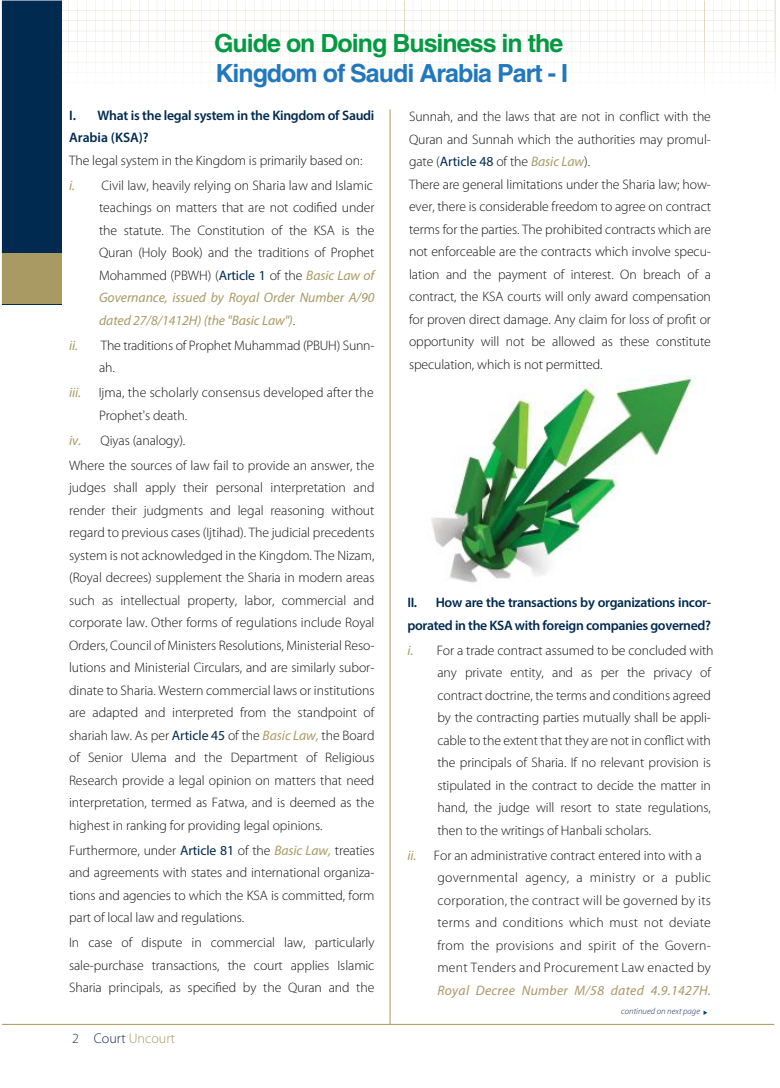
<style>
.page{position:relative;width:780px;height:1088px;background:#fff}
.page>*{position:absolute;margin:0;border:0;box-sizing:border-box;transform-origin:0 0}
.t1{font:700 25px "Helvetica";letter-spacing:-.04em;color:#2278bd}
.t2{font:700 25px "Helvetica";letter-spacing:-.04em;color:#039a42}
.t3{font:300 14.12px "Myriad Pro";color:#a99764}
.t4{font:300 13.75px/22.5px "Myriad Pro";letter-spacing:-.005em;color:#121314}
.t5{font:300 13.75px/22.5px "Myriad Pro";letter-spacing:.02em;color:#121314}
.t6{font:600 13.75px/22.5px "Myriad Pro";letter-spacing:-.025em;color:#002a4f}
.t7{font:italic 13.75px "Myriad Pro";letter-spacing:.02em;color:#aa9765}
.t8{font:italic 13.75px "Myriad Pro";color:#a99a64}
.t9{font:italic 300 8.75px "Myriad Pro";color:#142b57}
.s1{font-weight:400;font-style:italic;color:#a99a64}
.s2{font-weight:400;color:#002a4f}
.s3{color:#142a58}
</style>
<div class="page">
<svg style="left:69px;top:2px;width:703px;height:81px"></svg>
<svg style="left:774px;top:1px;width:1px;height:64px"></svg>
<div style="left:1px;top:0;width:61px;height:304px;background:#002a4f"></div>
<div style="left:1px;top:253px;width:61px;height:51px;background:#a99a64"></div>
<hr style="left:1px;top:1024px;width:774px;height:1px;background:#aa9664">
<svg style="left:703px;top:1010px;width:4px;height:5px"></svg>
<hr style="left:389px;top:109px;width:1px;height:915px;background:#a99764">
<img style="left:431px;top:375px;width:265px;height:208px">
<h1 class="t2" style="left:214px;top:28px;width:350px">Guide on Doing Business in the</h1>
<h1 class="t1" style="left:215px;top:58px;width:354px">Kingdom of Saudi Arabia Part - I</h1>
<p class="t6" style="left:69px;top:104px;width:307px">I. What is the legal system in the Kingdom of Saudi<br>Arabia (KSA)?</p>
<p class="t4" style="left:69px;top:148px;width:305px;line-height:25px">The legal system in the Kingdom is primarily based on:<br><span class="s1">i.</span> Civil law, heavily relying on Sharia law and Islamic</p>
<p class="t4" style="left:99px;top:197px;width:277px;text-align:justify">teachings on matters that are not codified under the statute. The Constitution of the KSA is the Quran (Holy Book) and the traditions of Prophet Mohammed (PBWH) (<span class="s2">Article 1</span> of the <span class="s1">Basic Law of Governance, issued by Royal Order Number A/90 dated 27/8/1412H) (the "Basic Law")</span>.</p>
<p class="t4" style="left:99px;top:334px;width:277px;text-indent:-30px"><span class="s1">ii.</span> The traditions of Prophet Muhammad (PBUH) Sunn&shy;ah.</p>
<p class="t8" style="left:69px;top:384px;width:14px">iii.</p>
<p class="t4" style="left:99px;top:382px;width:276px">Ijma, the scholarly consensus developed after the<br>Prophet's death.</p>
<p class="t4" style="left:69px;top:428px;width:307px;line-height:25px"><span class="s1">iv.</span> Qiyas (analogy).<br>Where the sources of law fail to provide an answer, the</p>
<p class="t4" style="left:69px;top:477px;width:307px;text-align:justify">judges shall apply their personal interpretation and render their judgments and legal reasoning without regard to previous cases (Ijtihad). The judicial precedents system is not acknowledged in the Kingdom. The Nizam, (Royal decrees) supplement the Sharia in modern areas such as intellectual property, labor, commercial and corporate law. Other forms of regulations include Royal Orders, Council of Ministers Resolutions, Ministerial Reso&shy;lutions and Ministerial Circulars, and are similarly subor&shy;dinate to Sharia. Western commercial laws or institutions are adapted and interpreted from the standpoint of shariah law. As per <span class="s2">Article 45</span> of the <span class="s1">Basic Law,</span> the Board of Senior Ulema and the Department of Religious Research provide a legal opinion on matters that need interpretation, termed as Fatwa, and is deemed as the highest in ranking for providing legal opinions.</p>
<p class="t4" style="left:69px;top:839px;width:307px;text-align:justify">Furthermore, under <span class="s2">Article 81</span> of the <span class="s1">Basic Law,</span> treaties and agreements with states and international organiza&shy;tions and agencies to which the KSA is committed, form part of local law and regulations.</p>
<p class="t4" style="left:69px;top:932px;width:307px;text-align:justify">In case of dispute in commercial law, particularly sale-purchase transactions, the court applies Islamic Sharia principals, as specified by the Quran and the</p>
<p class="t3" style="left:72px;top:1030px;width:105px"><span class="s3">2 Court</span> Uncourt</p>
<p class="t4" style="left:409px;top:105px;width:303px">Sunnah, and the laws that are not in conflict with the Quran and Sunnah which the authorities may promul&shy;gate (<span class="s2">Article 48</span> of the <span class="s1">Basic Law</span>).<br>There are general limitations under the Sharia law; how&shy;ever, there is considerable freedom to agree on contract terms for the parties. The prohibited contracts which are not enforceable are the contracts which involve specu&shy;lation and the payment of interest. On breach of a contract, the KSA courts will only award compensation for proven direct damage. Any claim for loss of profit or opportunity will not be allowed as these constitute speculation, which is not permitted.</p>
<p class="t6" style="left:407px;top:591px;width:305px">II. How are the transactions by organizations incor&shy;porated in the KSA with foreign companies governed?</p>
<p class="t4" style="left:437px;top:639px;width:278px;text-indent:-30px"><span class="s1">i.</span> For a trade contract assumed to be concluded with any private entity, and as per the privacy of contract doctrine, the terms and conditions agreed by the contracting parties mutually shall be appli&shy;cable to the extent that they are not in conflict with the principals of Sharia. If no relevant provision is stipulated in the contract to decide the matter in hand, the judge will resort to state regulations, then to the writings of Hanbali scholars.</p>
<p class="t5" style="left:437px;top:844px;width:275px;text-indent:-30px"><span class="s1">ii.</span> For an administrative contract entered into with a governmental agency, a ministry or a public corporation, the contract will be governed by its terms and conditions which must not deviate from the provisions and spirit of the Govern&shy;ment Tenders and Procurement Law enacted by</p>
<p class="t7" style="left:437px;top:982px;width:275px">Royal Decree Number M/58 dated 4.9.1427H.</p>
<p class="t9" style="left:621px;top:1006px;width:80px">continued on next page</p>
</div>
